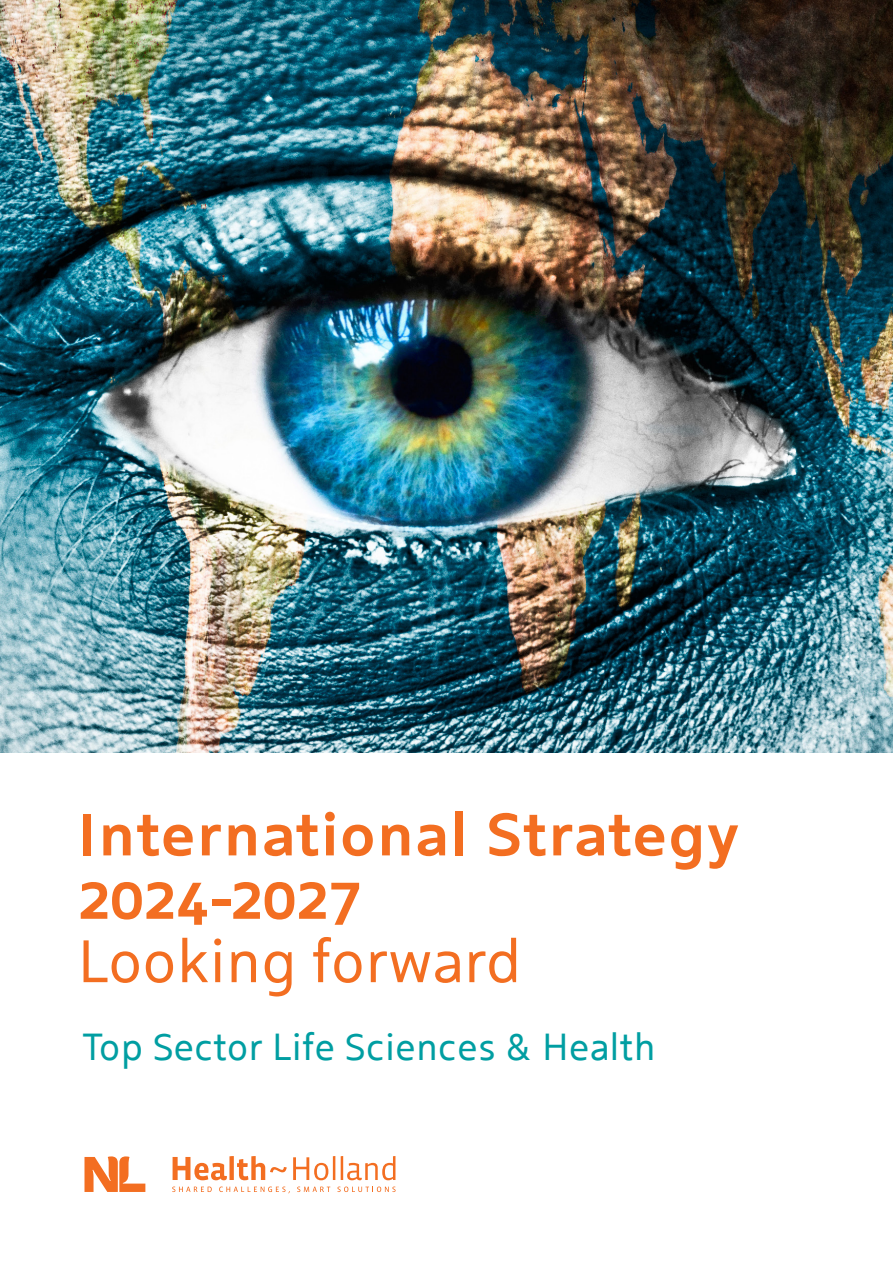
<style>
.page{position:relative;width:893px;height:1263px;background:#fff}
.page>*{position:absolute;margin:0;border:0;box-sizing:border-box;transform-origin:0 0}
.brood{font:700 60px/63.3px "Holland Sans";color:#f36e21}
.brood-2{font:60px "Holland Sans";color:#f36e21}
.brood-3{font:37.5px "Holland Sans";color:#009ea2}
</style>
<div class="page">
<svg style="left:173px;top:1156px;width:114px;height:24px"></svg>
<svg style="left:293px;top:1156px;width:42px;height:24px"></svg>
<svg style="left:341px;top:1156px;width:54px;height:24px"></svg>
<svg style="left:172px;top:1186px;width:40px;height:6px"></svg>
<svg style="left:219px;top:1186px;width:71px;height:7px"></svg>
<svg style="left:297px;top:1186px;width:33px;height:6px"></svg>
<svg style="left:337px;top:1186px;width:59px;height:6px"></svg>
<svg style="left:84px;top:1156px;width:61px;height:36px"></svg>
<img style="left:0;top:0;width:893px;height:753px">
<p class="brood" style="left:78px;top:797px;width:664px">International Strategy<br>2024-2027</p>
<p class="brood-2" style="left:78px;top:915px;width:446px">Looking forward</p>
<p class="brood-3" style="left:83px;top:1018px;width:575px">Top Sector Life Sciences &amp; Health</p>
</div>
